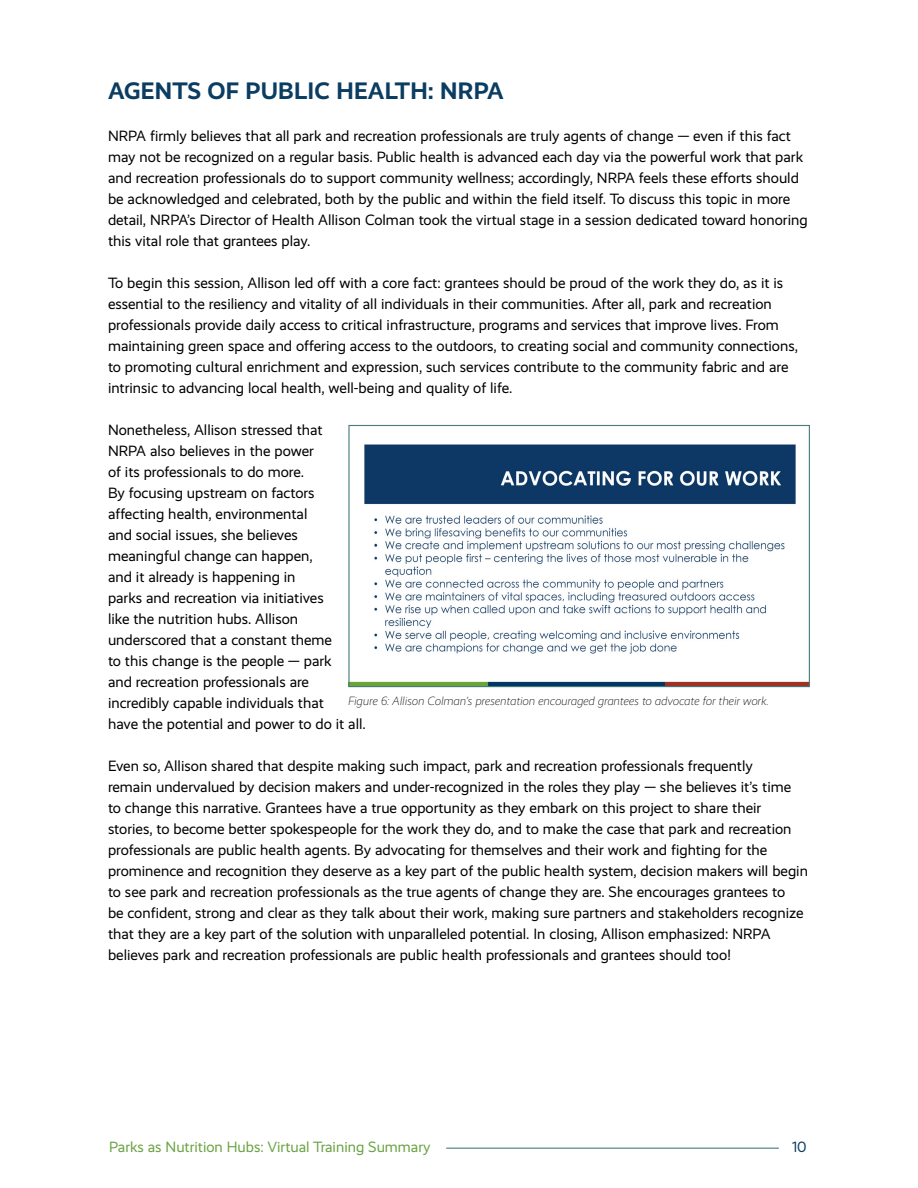
<style>
.page{position:relative;width:918px;height:1188px;background:#fff}
.page>*{position:absolute;margin:0;border:0;box-sizing:border-box;transform-origin:0 0}
.t1{font:700 24px "Realist";letter-spacing:.01em;color:#0b3c61}
.t2{font:15px/21px "Realist";color:#000}
.t3{font:15px "Realist";color:#6aa342}
.t4{font:15px "Realist";color:#0b3c61}
.t5{font:italic 300 12px "Realist";color:#000}
</style>
<div class="page">
<hr style="left:446px;top:1148px;width:333px;height:1px;background:#467a7c">
<img style="left:350px;top:444px;width:458px;height:241px">
<div style="left:348px;top:425px;width:462px;height:262px;border:1px solid #467a7c"></div>
<h1 class="t1" style="left:108px;top:77px;width:397px">AGENTS OF PUBLIC HEALTH: NRPA</h1>
<p class="t2" style="left:108px;top:126px;width:701px">NRPA firmly believes that all park and recreation professionals are truly agents of change — even if this fact may not be recognized on a regular basis. Public health is advanced each day via the powerful work that park and recreation professionals do to support community wellness; accordingly, NRPA feels these efforts should be acknowledged and celebrated, both by the public and within the field itself. To discuss this topic in more detail, NRPA’s Director of Health Allison Colman took the virtual stage in a session dedicated toward honoring this vital role that grantees play.</p>
<p class="t2" style="left:108px;top:273px;width:692px">To begin this session, Allison led off with a core fact: grantees should be proud of the work they do, as it is essential to the resiliency and vitality of all individuals in their communities. After all, park and recreation professionals provide daily access to critical infrastructure, programs and services that improve lives. From maintaining green space and offering access to the outdoors, to creating social and community connections, to promoting cultural enrichment and expression, such services contribute to the community fabric and are intrinsic to advancing local health, well-being and quality of life.</p>
<p class="t2" style="left:108px;top:420px;width:259px">Nonetheless, Allison stressed that<br>NRPA also believes in the power<br>of its professionals to do more.<br>By focusing upstream on factors affecting health, environmental<br>and social issues, she believes meaningful change can happen,<br>and it already is happening in<br>parks and recreation via initiatives<br>like the nutrition hubs. Allison underscored that a constant theme<br>to this change is the people — park<br>and recreation professionals are incredibly capable individuals that<br>have the potential and power to do it all.</p>
<p class="t2" style="left:108px;top:756px;width:702px">Even so, Allison shared that despite making such impact, park and recreation professionals frequently<br>remain undervalued by decision makers and under-recognized in the roles they play — she believes it’s time to change this narrative. Grantees have a true opportunity as they embark on this project to share their stories, to become better spokespeople for the work they do, and to make the case that park and recreation professionals are public health agents. By advocating for themselves and their work and fighting for the prominence and recognition they deserve as a key part of the public health system, decision makers will begin to see park and recreation professionals as the true agents of change they are. She encourages grantees to<br>be confident, strong and clear as they talk about their work, making sure partners and stakeholders recognize that they are a key part of the solution with unparalleled potential. In closing, Allison emphasized: NRPA believes park and recreation professionals are public health professionals and grantees should too!</p>
<p class="t5" style="left:348px;top:694px;width:422px">Figure 6: Allison Colman’s presentation encouraged grantees to advocate for their work.</p>
<p class="t3" style="left:109px;top:1139px;width:323px">Parks as Nutrition Hubs: Virtual Training Summary</p>
<p class="t4" style="left:792px;top:1139px;width:16px">10</p>
</div>
